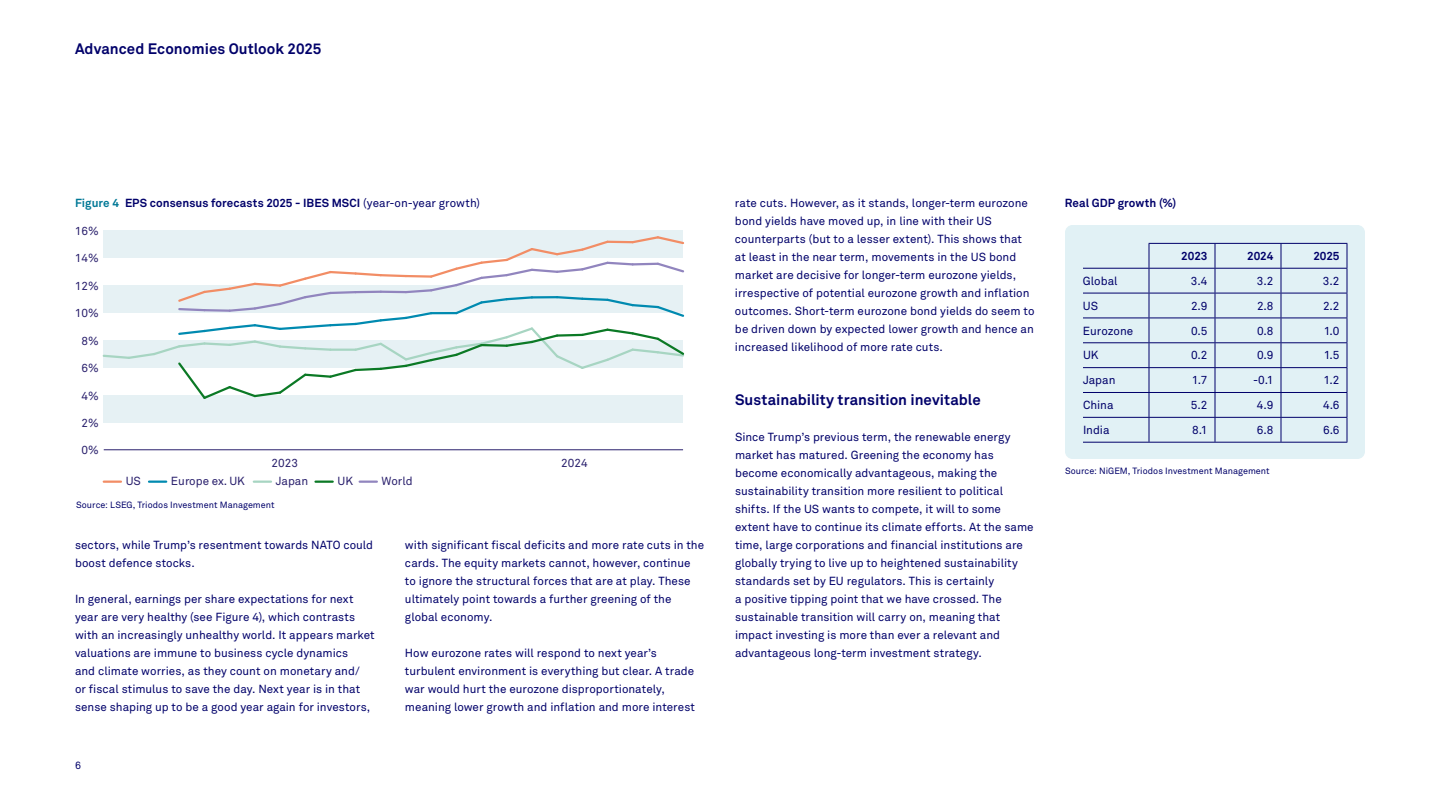
<style>
.page{position:relative;width:1440px;height:810px;background:#fff}
.page>*{position:absolute;margin:0;border:0;box-sizing:border-box;transform-origin:0 0}
.t1{font:700 15px "Akkurat Pro";color:#00006a}
.t2{font:11.62px/18px "Akkurat Pro";color:#00006a}
.t3{font:700 11.62px "Akkurat Pro";letter-spacing:.005em;color:#00006a}
.t4{font:11.62px "Akkurat Pro";color:#291f6c}
.t5{font:700 11.62px "Akkurat Pro";color:#291f6c}
.t6{font:10.5px "Akkurat Pro";color:#00006a}
.t7{font:9px "Akkurat Pro";letter-spacing:.005em;color:#00006a}
.s1{color:#007896}
.s2{font-weight:400}
</style>
<div class="page">
<div style="left:1065px;top:225px;width:300px;height:234px;background:#e1f1f5;border-radius:8px"></div>
<hr style="left:1149px;top:243px;width:66px;height:1px;background:#00006a">
<hr style="left:1215px;top:243px;width:66px;height:1px;background:#00006a">
<hr style="left:1281px;top:243px;width:66px;height:1px;background:#00006a">
<hr style="left:1083px;top:268px;width:66px;height:1px;background:#00006a">
<hr style="left:1149px;top:268px;width:66px;height:1px;background:#00006a">
<hr style="left:1215px;top:268px;width:66px;height:1px;background:#00006a">
<hr style="left:1281px;top:268px;width:66px;height:1px;background:#00006a">
<hr style="left:1083px;top:293px;width:66px;height:1px;background:#00006a">
<hr style="left:1149px;top:293px;width:66px;height:1px;background:#00006a">
<hr style="left:1215px;top:293px;width:66px;height:1px;background:#00006a">
<hr style="left:1281px;top:293px;width:66px;height:1px;background:#00006a">
<hr style="left:1083px;top:318px;width:66px;height:1px;background:#00006a">
<hr style="left:1149px;top:318px;width:66px;height:1px;background:#00006a">
<hr style="left:1215px;top:318px;width:66px;height:1px;background:#00006a">
<hr style="left:1281px;top:318px;width:66px;height:1px;background:#00006a">
<hr style="left:1083px;top:342px;width:66px;height:1px;background:#00006a">
<hr style="left:1149px;top:342px;width:66px;height:1px;background:#00006a">
<hr style="left:1215px;top:342px;width:66px;height:1px;background:#00006a">
<hr style="left:1281px;top:342px;width:66px;height:1px;background:#00006a">
<hr style="left:1083px;top:367px;width:66px;height:1px;background:#00006a">
<hr style="left:1149px;top:367px;width:66px;height:1px;background:#00006a">
<hr style="left:1215px;top:367px;width:66px;height:1px;background:#00006a">
<hr style="left:1281px;top:367px;width:66px;height:1px;background:#00006a">
<hr style="left:1083px;top:392px;width:66px;height:1px;background:#00006a">
<hr style="left:1149px;top:392px;width:66px;height:1px;background:#00006a">
<hr style="left:1215px;top:392px;width:66px;height:1px;background:#00006a">
<hr style="left:1281px;top:392px;width:66px;height:1px;background:#00006a">
<hr style="left:1083px;top:417px;width:66px;height:1px;background:#00006a">
<hr style="left:1149px;top:417px;width:66px;height:1px;background:#00006a">
<svg style="left:1149px;top:244px;width:1px;height:198px"></svg>
<hr style="left:1215px;top:417px;width:66px;height:1px;background:#00006a">
<svg style="left:1215px;top:244px;width:1px;height:198px"></svg>
<hr style="left:1281px;top:417px;width:66px;height:1px;background:#00006a">
<svg style="left:1281px;top:244px;width:1px;height:198px"></svg>
<svg style="left:1347px;top:244px;width:1px;height:198px"></svg>
<hr style="left:1083px;top:442px;width:66px;height:1px;background:#00006a">
<hr style="left:1149px;top:442px;width:66px;height:1px;background:#00006a">
<hr style="left:1215px;top:442px;width:66px;height:1px;background:#00006a">
<hr style="left:1281px;top:442px;width:66px;height:1px;background:#00006a">
<svg style="left:104px;top:481px;width:17px;height:2px"></svg>
<svg style="left:149px;top:481px;width:17px;height:2px"></svg>
<svg style="left:254px;top:481px;width:17px;height:2px"></svg>
<svg style="left:316px;top:481px;width:17px;height:2px"></svg>
<svg style="left:360px;top:481px;width:17px;height:2px"></svg>
<div style="left:104px;top:230px;width:579px;height:28px;background:#e6f1f4"></div>
<div style="left:104px;top:395px;width:579px;height:27px;background:#e6f1f4"></div>
<hr style="left:104px;top:449px;width:579px;height:1px;background:#291f6c">
<svg style="left:102px;top:235px;width:583px;height:166px"></svg>
<p class="t1" style="left:75px;top:39px;width:248px">Advanced Economies Outlook 2025</p>
<p class="t3" style="left:75px;top:196px;width:407px"><span class="s1">Figure 4</span> EPS consensus forecasts 2025 - IBES MSCI <span class="s2">(year-on-year growth)</span></p>
<p class="t5" style="left:76px;top:202px;width:352px">EPS consensus forecasts 2025 - IBES MSCI <span class="s2">(year-on-year growth)</span></p>
<p class="t4" style="left:75px;top:224px;width:25px">16%</p>
<p class="t4" style="left:75px;top:251px;width:25px">14%</p>
<p class="t4" style="left:75px;top:279px;width:25px">12%</p>
<p class="t4" style="left:75px;top:306px;width:25px">10%</p>
<p class="t4" style="left:81px;top:334px;width:19px">8%</p>
<p class="t4" style="left:81px;top:361px;width:19px">6%</p>
<p class="t4" style="left:81px;top:389px;width:19px">4%</p>
<p class="t4" style="left:81px;top:416px;width:19px">2%</p>
<p class="t4" style="left:81px;top:444px;width:19px">0%</p>
<p class="t4" style="left:272px;top:456px;width:28px">2023</p>
<p class="t4" style="left:561px;top:456px;width:28px">2024</p>
<p class="t7" style="left:76px;top:500px;width:200px">Source: LSEG, Triodos Investment Management</p>
<p class="t4" style="left:126px;top:474px;width:17px">US</p>
<p class="t4" style="left:171px;top:474px;width:75px">Europe ex. UK</p>
<p class="t4" style="left:276px;top:474px;width:34px">Japan</p>
<p class="t4" style="left:337px;top:474px;width:17px">UK</p>
<p class="t4" style="left:382px;top:474px;width:33px">World</p>
<p class="t2" style="left:75px;top:536px;width:300px">sectors, while Trump’s resentment towards NATO could boost defence stocks.</p>
<p class="t2" style="left:75px;top:590px;width:301px">In general, earnings per share expectations for next year are very healthy (see Figure 4), which contrasts with an increasingly unhealthy world. It appears market valuations are immune to business cycle dynamics<br>and climate worries, as they count on monetary and/<br>or fiscal stimulus to save the day. Next year is in that sense shaping up to be a good year again for investors,</p>
<p class="t6" style="left:75px;top:759px;width:7px">6</p>
<p class="t2" style="left:405px;top:536px;width:301px">with significant fiscal deficits and more rate cuts in the cards. The equity markets cannot, however, continue to ignore the structural forces that are at play. These ultimately point towards a further greening of the global economy.</p>
<p class="t2" style="left:405px;top:644px;width:292px">How eurozone rates will respond to next year’s turbulent environment is everything but clear. A trade war would hurt the eurozone disproportionately, meaning lower growth and inflation and more interest</p>
<p class="t2" style="left:735px;top:194px;width:301px">rate cuts. However, as it stands, longer-term eurozone bond yields have moved up, in line with their US counterparts (but to a lesser extent). This shows that at least in the near term, movements in the US bond market are decisive for longer-term eurozone yields, irrespective of potential eurozone growth and inflation outcomes. Short-term eurozone bond yields do seem to be driven down by expected lower growth and hence an increased likelihood of more rate cuts.</p>
<p class="t1" style="left:735px;top:390px;width:247px">Sustainability transition inevitable</p>
<p class="t2" style="left:735px;top:428px;width:300px">Since Trump’s previous term, the renewable energy market has matured. Greening the economy has become economically advantageous, making the sustainability transition more resilient to political shifts. If the US wants to compete, it will to some extent have to continue its climate efforts. At the same time, large corporations and financial institutions are globally trying to live up to heightened sustainability standards set by EU regulators. This is certainly<br>a positive tipping point that we have crossed. The sustainable transition will carry on, meaning that impact investing is more than ever a relevant and advantageous long-term investment strategy.</p>
<p class="t3" style="left:1065px;top:196px;width:113px">Real GDP growth (%)</p>
<p class="t3" style="left:1181px;top:249px;width:28px">2023</p>
<p class="t3" style="left:1247px;top:249px;width:28px">2024</p>
<p class="t3" style="left:1313px;top:249px;width:28px">2025</p>
<p class="t2" style="left:1083px;top:272px;width:36px">Global</p>
<p class="t2" style="left:1191px;top:272px;width:18px">3.4</p>
<p class="t2" style="left:1257px;top:272px;width:18px">3.2</p>
<p class="t2" style="left:1323px;top:272px;width:18px">3.2</p>
<p class="t2" style="left:1083px;top:297px;width:17px">US</p>
<p class="t2" style="left:1191px;top:297px;width:18px">2.9</p>
<p class="t2" style="left:1257px;top:297px;width:18px">2.8</p>
<p class="t2" style="left:1323px;top:297px;width:18px">2.2</p>
<p class="t2" style="left:1083px;top:322px;width:52px">Eurozone</p>
<p class="t2" style="left:1191px;top:322px;width:18px">0.5</p>
<p class="t2" style="left:1257px;top:322px;width:18px">0.8</p>
<p class="t2" style="left:1324px;top:322px;width:17px">1.0</p>
<p class="t2" style="left:1083px;top:346px;width:17px">UK</p>
<p class="t2" style="left:1191px;top:346px;width:18px">0.2</p>
<p class="t2" style="left:1257px;top:346px;width:18px">0.9</p>
<p class="t2" style="left:1324px;top:346px;width:17px">1.5</p>
<p class="t2" style="left:1083px;top:371px;width:34px">Japan</p>
<p class="t2" style="left:1192px;top:371px;width:17px">1.7</p>
<p class="t2" style="left:1253px;top:371px;width:22px">-0.1</p>
<p class="t2" style="left:1324px;top:371px;width:17px">1.2</p>
<p class="t2" style="left:1083px;top:396px;width:32px">China</p>
<p class="t2" style="left:1191px;top:396px;width:18px">5.2</p>
<p class="t2" style="left:1257px;top:396px;width:18px">4.9</p>
<p class="t2" style="left:1323px;top:396px;width:18px">4.6</p>
<p class="t2" style="left:1083px;top:421px;width:28px">India</p>
<p class="t2" style="left:1192px;top:421px;width:17px">8.1</p>
<p class="t2" style="left:1257px;top:421px;width:18px">6.8</p>
<p class="t2" style="left:1323px;top:421px;width:18px">6.6</p>
<p class="t7" style="left:1065px;top:466px;width:206px">Source: NiGEM, Triodos Investment Management</p>
</div>
